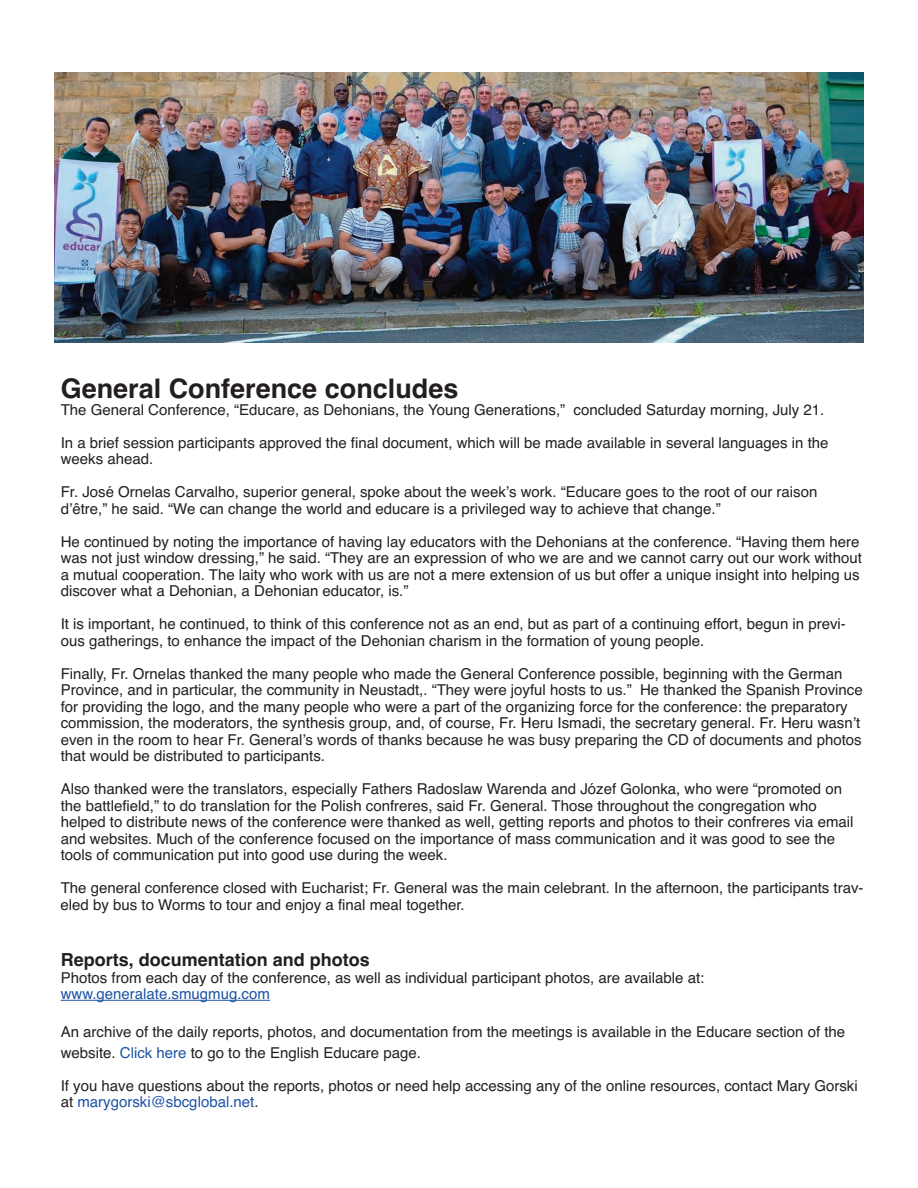
<style>
.page{position:relative;width:918px;height:1188px;background:#fff}
.page>*{position:absolute;margin:0;border:0;box-sizing:border-box;transform-origin:0 0}
.t1{font:700 27px "Helvetica";color:#231f20}
.t2{font:700 18px "Helvetica";color:#231f20}
.t3{font:15px/16.5px "Helvetica";color:#231f20}
.t4{font:15px "Helvetica";color:#1c52a4}
.s1{color:#1c52a4}
</style>
<div class="page">
<hr style="left:61px;top:1000px;width:209px;height:1px;background:#1c52a4">
<img style="left:54px;top:72px;width:809px;height:270px">
<h1 class="t1" style="left:61px;top:373px;width:399px">General Conference concludes</h1>
<p class="t3" style="left:61px;top:401px;width:765px">The General Conference, “Educare, as Dehonians, the Young Generations,” concluded Saturday morning, July 21.</p>
<p class="t3" style="left:61px;top:434px;width:769px">In a brief session participants approved the final document, which will be made available in several languages in the weeks ahead.</p>
<p class="t3" style="left:61px;top:484px;width:758px">Fr. José Ornelas Carvalho, superior general, spoke about the week’s work. “Educare goes to the root of our raison d’être,” he said. “We can change the world and educare is a privileged way to achieve that change.”</p>
<p class="t3" style="left:61px;top:533px;width:803px">He continued by noting the importance of having lay educators with the Dehonians at the conference. “Having them here was not just window dressing,” he said. “They are an expression of who we are and we cannot carry out our work without a mutual cooperation. The laity who work with us are not a mere extension of us but offer a unique insight into helping us discover what a Dehonian, a Dehonian educator, is.”</p>
<p class="t3" style="left:61px;top:616px;width:787px">It is important, he continued, to think of this conference not as an end, but as part of a continuing effort, begun in previ&shy;ous gatherings, to enhance the impact of the Dehonian charism in the formation of young people.</p>
<p class="t3" style="left:61px;top:665px;width:804px">Finally, Fr. Ornelas thanked the many people who made the General Conference possible, beginning with the German Province, and in particular, the community in Neustadt,. “They were joyful hosts to us.” He thanked the Spanish Province for providing the logo, and the many people who were a part of the organizing force for the conference: the preparatory commission, the moderators, the synthesis group, and, of course, Fr. Heru Ismadi, the secretary general. Fr. Heru wasn’t even in the room to hear Fr. General’s words of thanks because he was busy preparing the CD of documents and photos that would be distributed to participants.</p>
<p class="t3" style="left:61px;top:781px;width:794px">Also thanked were the translators, especially Fathers Radoslaw Warenda and Józef Golonka, who were “promoted on the battlefield,” to do translation for the Polish confreres, said Fr. General. Those throughout the congregation who helped to distribute news of the conference were thanked as well, getting reports and photos to their confreres via email and websites. Much of the conference focused on the importance of mass communication and it was good to see the tools of communication put into good use during the week.</p>
<p class="t3" style="left:61px;top:880px;width:804px">The general conference closed with Eucharist; Fr. General was the main celebrant. In the afternoon, the participants trav&shy;eled by bus to Worms to tour and enjoy a final meal together.</p>
<p class="t2" style="left:61px;top:949px;width:311px">Reports, documentation and photos</p>
<p class="t3" style="left:61px;top:969px;width:645px">Photos from each day of the conference, as well as individual participant photos, are available at:</p>
<p class="t4" style="left:61px;top:985px;width:211px">www.generalate.smugmug.com</p>
<p class="t3" style="left:61px;top:1021px;width:786px;line-height:21px">An archive of the daily reports, photos, and documentation from the meetings is available in the Educare section of the website. <span class="s1">Click here</span> to go to the English Educare page.</p>
<p class="t3" style="left:61px;top:1077px;width:799px">If you have questions about the reports, photos or need help accessing any of the online resources, contact Mary Gorski at <span class="s1">marygorski@sbcglobal.net</span>.</p>
</div>
